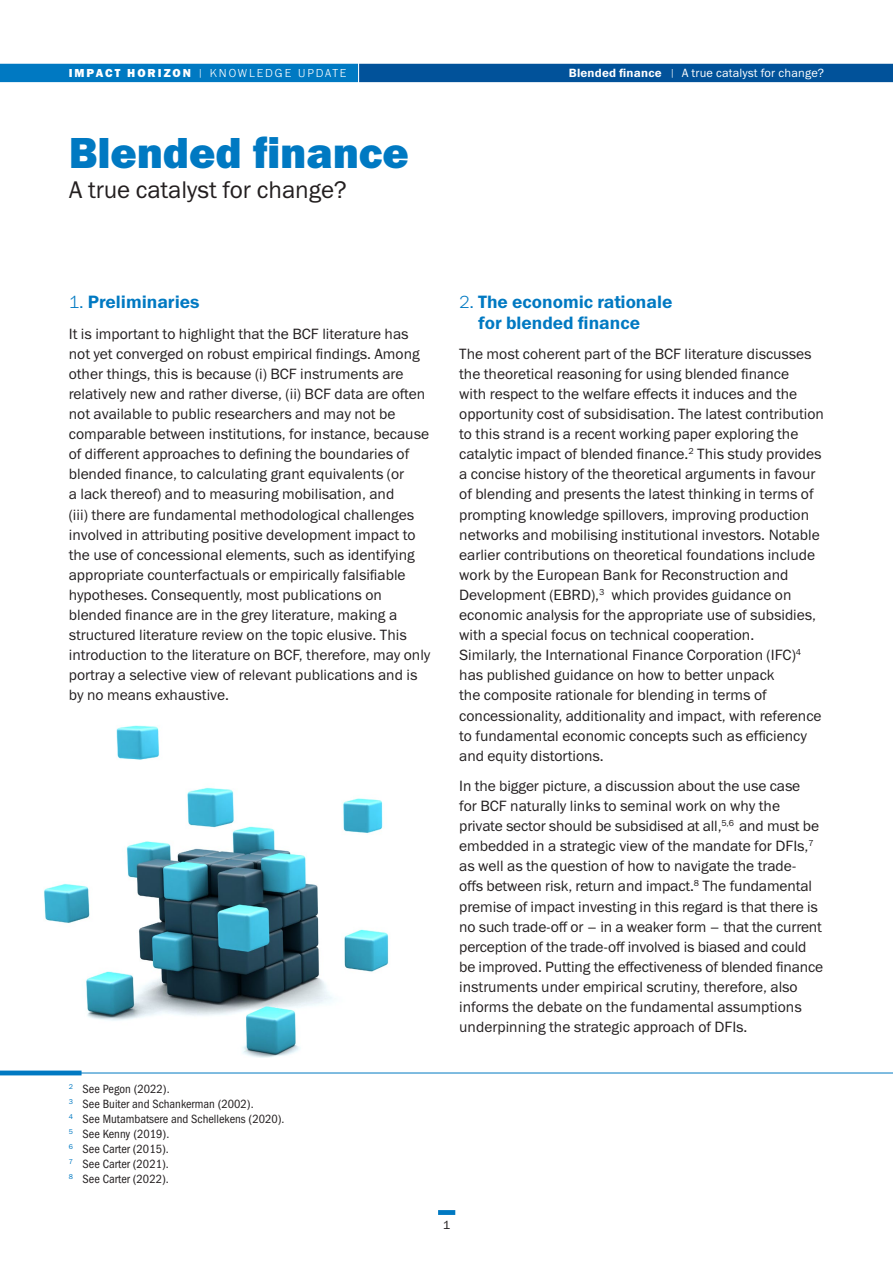
<style>
.page{position:relative;width:893px;height:1263px;background:#fff}
.page>*{position:absolute;margin:0;border:0;box-sizing:border-box;transform-origin:0 0}
.IH_heading_2{font:45px "Franklin Gothic URW Hea";letter-spacing:-.005em;color:#0079c2}
.IH_heading_2-2{font:24.3px "Franklin Gothic Book ITC";color:#231f20}
.IH_sub_head_1{font:18px/20.1px "Franklin Gothic Demi ITC";color:#0079c2}
.IH_body_text{font:15px/20.1px "Franklin Gothic Book ITC";color:#231f20}
.IH_footnote_1{font:12px/15px "Franklin Gothic Book Cond ITC";color:#231f20}
.IH_header_2{font:12px "Franklin Gothic Book ITC";letter-spacing:.015em;color:#fff}
.IH_header_1{font:300 12px "Franklin Gothic URW";letter-spacing:.155em;color:#fff}
.PR2_footer{font:12px "Franklin Gothic Book ITC";color:#231f20}
.s1{font-family:"Franklin Gothic URW Hea";font-weight:400}
.s2{font-size:10.5px}
.s3{font-family:"Franklin Gothic Demi ITC"}
.s4{font-family:"Franklin Gothic URW";font-weight:300;font-size:10.5px}
.s5{font-family:"Franklin Gothic URW";font-weight:300}
</style>
<div class="page">
<img style="left:44px;top:725px;width:345px;height:333px">
<div style="left:438px;top:1210px;width:17px;height:5px;background:#0079c2"></div>
<div style="left:0;top:64px;width:358px;height:18px;background:#0079c2"></div>
<div style="left:359px;top:64px;width:534px;height:18px;background:#01529a"></div>
<div style="left:0;top:1070px;width:82px;height:5px;background:#0079c2"></div>
<hr style="left:0;top:1073px;width:893px;height:1px;background:#0079c2">
<p class="IH_header_1" style="left:69px;top:65px;width:279px"><span class="s1">IMPACT HORIZON</span> <span class="s2">|</span> KNOWLEDGE UPDATE</p>
<p class="IH_header_2" style="left:569px;top:65px;width:257px"><span class="s3">Blended finance</span> <span class="s4">|</span> A true catalyst for change?</p>
<p class="IH_heading_2" style="left:69px;top:124px;width:341px">Blended finance</p>
<p class="IH_heading_2-2" style="left:69px;top:174px;width:280px">A true catalyst for change?</p>
<p class="IH_sub_head_1" style="left:69px;top:293px;width:132px"><span class="s5">1.</span> Preliminaries</p>
<p class="IH_body_text" style="left:69px;top:323px;width:363px">It is important to highlight that the BCF literature has not yet converged on robust empirical findings. Among other things, this is because (i) BCF instruments are relatively new and rather diverse, (ii) BCF data are often not available to public researchers and may not be comparable between institutions, for instance, because of different approaches to defining the boundaries of blended finance, to calculating grant equivalents (or<br>a lack thereof) and to measuring mobilisation, and<br>(iii) there are fundamental methodological challenges involved in attributing positive development impact to the use of concessional elements, such as identifying appropriate counterfactuals or empirically falsifiable hypotheses. Consequently, most publications on blended finance are in the grey literature, making a structured literature review on the topic elusive. This introduction to the literature on BCF, therefore, may only portray a selective view of relevant publications and is by no means exhaustive.</p>
<p class="IH_sub_head_1" style="left:478px;top:293px;width:196px;text-indent:-19px"><span class="s5">2.</span> The economic rationale for blended finance</p>
<p class="IH_body_text" style="left:459px;top:343px;width:366px">The most coherent part of the BCF literature discusses the theoretical reasoning for using blended finance<br>with respect to the welfare effects it induces and the opportunity cost of subsidisation. The latest contribution to this strand is a recent working paper exploring the catalytic impact of blended finance.<sup>2</sup> This study provides a concise history of the theoretical arguments in favour of blending and presents the latest thinking in terms of prompting knowledge spillovers, improving production networks and mobilising institutional investors. Notable earlier contributions on theoretical foundations include work by the European Bank for Reconstruction and Development (EBRD),<sup>3</sup> which provides guidance on economic analysis for the appropriate use of subsidies, with a special focus on technical cooperation.<br>Similarly, the International Finance Corporation (IFC)<sup>4 </sup>has published guidance on how to better unpack<br>the composite rationale for blending in terms of concessionality, additionality and impact, with reference to fundamental economic concepts such as efficiency and equity distortions.</p>
<p class="IH_body_text" style="left:459px;top:775px;width:366px">In the bigger picture, a discussion about the use case<br>for BCF naturally links to seminal work on why the private sector should be subsidised at all,<sup>5,6</sup> and must be embedded in a strategic view of the mandate for DFIs,<sup>7 </sup>as well as the question of how to navigate the trade&shy;offs between risk, return and impact.<sup>8</sup> The fundamental premise of impact investing in this regard is that there is no such trade-off or – in a weaker form – that the current perception of the trade-off involved is biased and could be improved. Putting the effectiveness of blended finance instruments under empirical scrutiny, therefore, also informs the debate on the fundamental assumptions underpinning the strategic approach of DFIs.</p>
<p class="IH_footnote_1" style="left:69px;top:1081px;width:186px"><sup>2</sup> See Pegon (2022).<br><sup>3</sup> See Buiter and Schankerman (2002).</p>
<p class="IH_footnote_1" style="left:69px;top:1111px;width:217px"><sup>4</sup> See Mutambatsere and Schellekens (2020).</p>
<p class="IH_footnote_1" style="left:69px;top:1126px;width:102px"><sup>5</sup> See Kenny (2019).</p>
<p class="IH_footnote_1" style="left:69px;top:1141px;width:102px"><sup>6</sup> See Carter (2015).</p>
<p class="IH_footnote_1" style="left:69px;top:1156px;width:102px"><sup>7</sup> See Carter (2021).</p>
<p class="IH_footnote_1" style="left:69px;top:1171px;width:102px"><sup>8</sup> See Carter (2022).</p>
<p class="PR2_footer" style="left:443px;top:1217px;width:9px">1</p>
</div>
